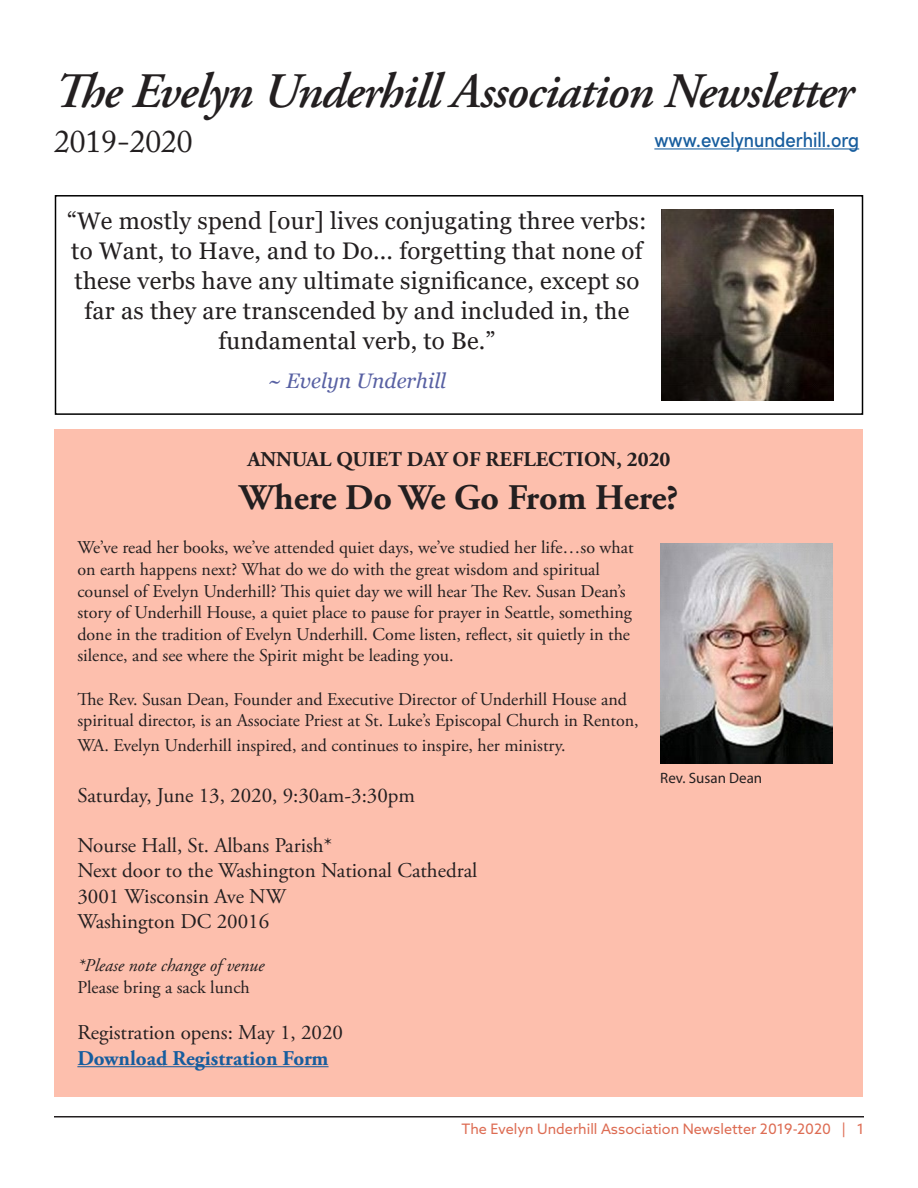
<style>
.page{position:relative;width:918px;height:1188px;background:#fff}
.page>*{position:absolute;margin:0;border:0;box-sizing:border-box;transform-origin:0 0}
.t1{font:italic 600 49.5px "Adobe Garamond Pro";letter-spacing:-.02em;color:#231f20}
.t2{font:700 36px "Adobe Garamond Pro";letter-spacing:-.005em;color:#231f20}
.t3{font:31.5px "Adobe Caslon Pro";color:#231f20}
.t4{font:24px/30px "Georgia";letter-spacing:.01em;color:#231f20;text-align:center}
.t5{font:21px "Adobe Garamond Pro";color:#231f20}
.t6{font:700 21px "Adobe Garamond Pro";color:#231f20}
.t7{font:700 21px "Adobe Garamond Pro";color:#175d9e}
.t8{font:condensed 21px "Sofia Pro";color:#175d9e}
.t9{font:italic 21px "Georgia";color:#5861a3}
.t10{font:18px/21.6px "Adobe Garamond Pro";color:#231f20}
.t11{font:italic 18px "Adobe Garamond Pro";color:#231f20}
.t12{font:15px "Myriad Pro";color:#231f20}
.t13{font:14.4px "Azo Sans";color:#dd6c53}
</style>
<div class="page">
<hr style="left:54px;top:1116px;width:810px;height:2px;background:#231f20">
<div style="left:55px;top:195px;width:808px;height:220px;background:#fff;border:2px solid #000"></div>
<div style="left:55px;top:430px;width:808px;height:667px;background:#fdbfad"></div>
<hr style="left:77px;top:1066px;width:252px;height:1px;background:#175d9e">
<img style="left:660px;top:543px;width:172px;height:220px">
<hr style="left:654px;top:148px;width:205px;height:1px;background:#175d9e">
<img style="left:662px;top:209px;width:172px;height:192px">
<p class="t1" style="left:54px;top:63px;width:801px">The Evelyn Underhill Association Newsletter</p>
<p class="t3" style="left:54px;top:123px;width:140px">2019-2020</p>
<p class="t8" style="left:654px;top:126px;width:206px">www.evelynunderhill.org</p>
<p class="t4" style="left:67px;top:206px;width:581px">“We mostly spend [our] lives conjugating three verbs: to Want, to Have, and to Do... forgetting that none of these verbs have any ultimate significance, except so far as they are transcended by and included in, the fundamental verb, to Be.”</p>
<p class="t9" style="left:268px;top:367px;width:180px">~ Evelyn Underhill</p>
<p class="t6" style="left:247px;top:447px;width:425px">ANNUAL QUIET DAY OF REFLECTION, 2020</p>
<p class="t2" style="left:239px;top:477px;width:441px">Where Do We Go From Here?</p>
<p class="t10" style="left:77px;top:538px;width:558px">We’ve read her books, we’ve attended quiet days, we’ve studied her life…so what on earth happens next? What do we do with the great wisdom and spiritual counsel of Evelyn Underhill? This quiet day we will hear The Rev. Susan Dean’s story of Underhill House, a quiet place to pause for prayer in Seattle, something done in the tradition of Evelyn Underhill. Come listen, reflect, sit quietly in the silence, and see where the Spirit might be leading you.</p>
<p class="t10" style="left:77px;top:689px;width:563px">The Rev. Susan Dean, Founder and Executive Director of Underhill House and spiritual director, is an Associate Priest at St. Luke’s Episcopal Church in Renton,</p>
<p class="t10" style="left:77px;top:736px;width:490px">WA. Evelyn Underhill inspired, and continues to inspire, her ministry.</p>
<p class="t5" style="left:77px;top:783px;width:339px">Saturday, June 13, 2020, 9:30am-3:30pm</p>
<p class="t5" style="left:77px;top:833px;width:256px">Nourse Hall, St. Albans Parish*</p>
<p class="t5" style="left:77px;top:858px;width:402px">Next door to the Washington National Cathedral</p>
<p class="t5" style="left:77px;top:883px;width:210px">3001 Wisconsin Ave NW</p>
<p class="t5" style="left:77px;top:909px;width:193px">Washington DC 20016</p>
<p class="t11" style="left:77px;top:955px;width:188px">*Please note change of venue</p>
<p class="t10" style="left:77px;top:977px;width:174px">Please bring a sack lunch</p>
<p class="t5" style="left:77px;top:1020px;width:267px">Registration opens: May 1, 2020</p>
<p class="t7" style="left:77px;top:1046px;width:253px">Download Registration Form</p>
<p class="t12" style="left:660px;top:769px;width:104px">Rev. Susan Dean</p>
<p class="t13" style="left:462px;top:1120px;width:404px">The Evelyn Underhill Association Newsletter 2019-2020 | 1</p>
</div>
